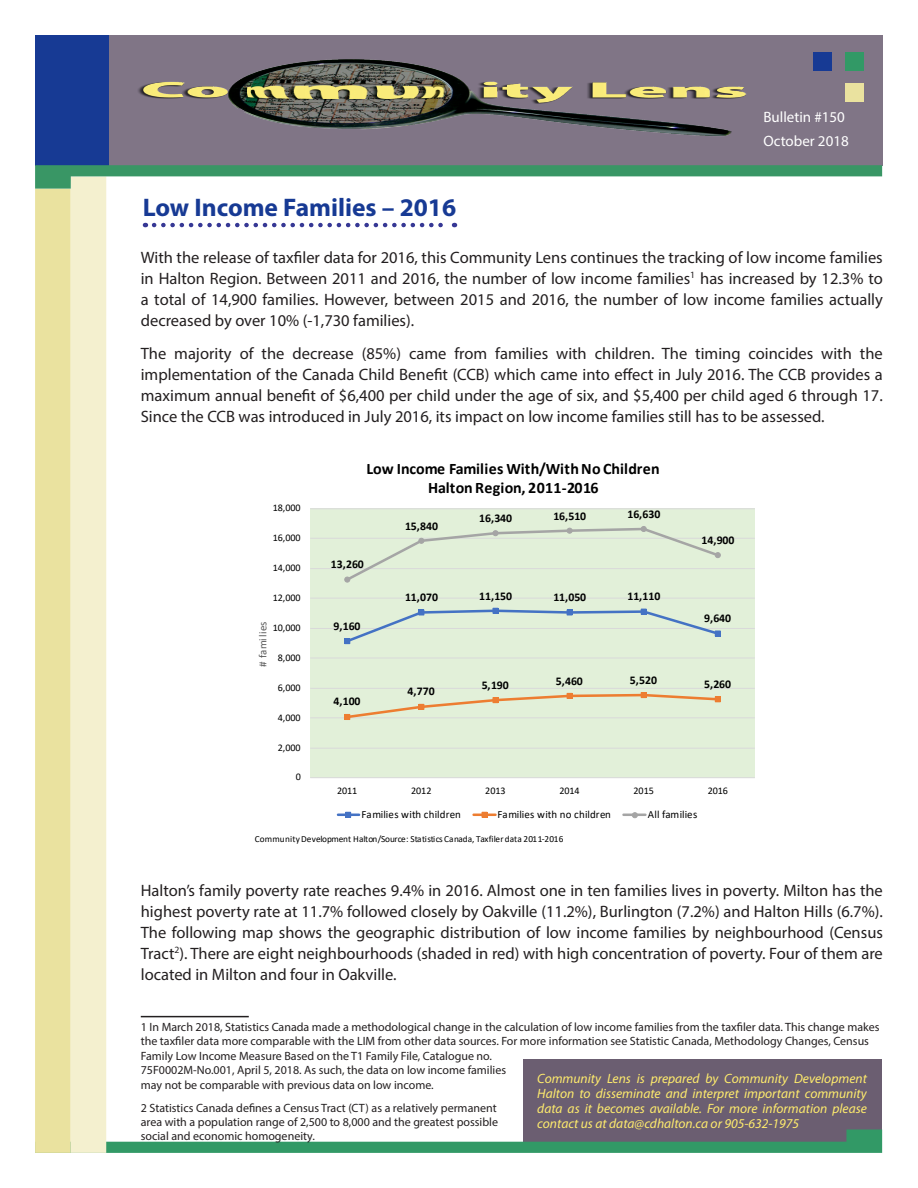
<style>
.page{position:relative;width:918px;height:1188px;background:#fff}
.page>*{position:absolute;margin:0;border:0;box-sizing:border-box;transform-origin:0 0}
.Headline{font:700 25.5px "Myriad Pro";color:#173a94}
.t1{font:16.5px/21px "Myriad Pro";color:#231f20;text-align:justify}
.t2{font:700 16.05px/19.4px "Calibri";letter-spacing:.01em;color:#000;text-align:center}
.Masthead{font:15px/24px "Myriad Pro";color:#fff}
.t3{font:italic 13.5px/15px "Myriad Pro";color:#ffec6d;text-align:justify}
.t4{font:12px/14.4px "Myriad Pro";color:#231f20}
.t5{font:700 11.85px "Calibri";letter-spacing:-.005em;color:#000}
.t6{font:10.95px "Calibri";color:#000}
.t7{font:10.95px "Calibri";letter-spacing:.06em;color:#595959}
.t8{font:10.05px "Calibri";letter-spacing:-.005em;color:#000}
.t9{font:9.3px "Calibri";letter-spacing:.015em;color:#000}
</style>
<div class="page">
<div style="left:523px;top:1060px;width:359px;height:92px;background:#6b5e71"></div>
<div style="left:109px;top:35px;width:774px;height:130px;background:#807586"></div>
<div style="left:35px;top:35px;width:74px;height:130px;background:#173a94"></div>
<svg style="left:106px;top:1129px;width:776px;height:24px"></svg>
<div style="left:35px;top:189px;width:36px;height:964px;background:#eae29f"></div>
<div style="left:71px;top:177px;width:35px;height:976px;background:#f4f0cf"></div>
<svg style="left:35px;top:165px;width:847px;height:24px"></svg>
<div style="left:845px;top:52px;width:18px;height:18px;background:#329966"></div>
<div style="left:845px;top:84px;width:18px;height:18px;background:#eae29f"></div>
<div style="left:813px;top:52px;width:19px;height:18px;background:#173a94"></div>
<svg style="left:154px;top:223px;width:301px;height:4px"></svg>
<hr style="left:141px;top:1016px;width:108px;height:1px;background:#231f20">
<img style="left:138px;top:59px;width:609px;height:77px">
<div style="left:311px;top:508px;width:444px;height:270px;background:#e2f0d9"></div>
<hr style="left:310px;top:748px;width:445px;height:1px;background:#d9d9d9">
<hr style="left:310px;top:717px;width:445px;height:1px;background:#d9d9d9">
<hr style="left:310px;top:688px;width:445px;height:1px;background:#d9d9d9">
<hr style="left:310px;top:658px;width:445px;height:1px;background:#d9d9d9">
<hr style="left:310px;top:628px;width:445px;height:1px;background:#d9d9d9">
<hr style="left:310px;top:598px;width:445px;height:1px;background:#d9d9d9">
<hr style="left:310px;top:568px;width:445px;height:1px;background:#d9d9d9">
<hr style="left:310px;top:538px;width:445px;height:1px;background:#d9d9d9">
<hr style="left:310px;top:508px;width:445px;height:1px;background:#d9d9d9">
<hr style="left:310px;top:777px;width:445px;height:1px;background:#d9d9d9">
<svg style="left:344px;top:608px;width:377px;height:36px"></svg>
<svg style="left:344px;top:692px;width:377px;height:28px"></svg>
<svg style="left:344px;top:526px;width:377px;height:57px"></svg>
<hr style="left:338px;top:814px;width:21px;height:2px;background:#4472c4">
<svg style="left:345px;top:812px;width:6px;height:6px"></svg>
<hr style="left:474px;top:814px;width:22px;height:2px;background:#ed7d31">
<svg style="left:482px;top:812px;width:6px;height:6px"></svg>
<hr style="left:624px;top:814px;width:21px;height:2px;background:#a5a5a5">
<svg style="left:632px;top:812px;width:6px;height:6px"></svg>
<p class="Masthead" style="left:763px;top:105px;width:87px">Bulletin #150<br>October 2018</p>
<p class="Headline" style="left:143px;top:191px;width:315px">Low Income Families – 2016</p>
<p class="t1" style="left:141px;top:247px;width:744px">With the release of taxfiler data for 2016, this Community Lens continues the tracking of low income families in Halton Region. Between 2011 and 2016, the number of low income families<sup>1</sup> has increased by 12.3% to a total of 14,900 families. However, between 2015 and 2016, the number of low income families actually decreased by over 10% (-1,730 families).</p>
<p class="t1" style="left:141px;top:343px;width:744px">The majority of the decrease (85%) came from families with children. The timing coincides with the implementation of the Canada Child Benefit (CCB) which came into effect in July 2016. The CCB provides a maximum annual benefit of $6,400 per child under the age of six, and $5,400 per child aged 6 through 17.<br>Since the CCB was introduced in July 2016, its impact on low income families still has to be assessed.</p>
<p class="t8" style="left:273px;top:501px;width:29px">18,000</p>
<p class="t8" style="left:273px;top:531px;width:29px">16,000</p>
<p class="t8" style="left:273px;top:561px;width:29px">14,000</p>
<p class="t8" style="left:273px;top:591px;width:29px">12,000</p>
<p class="t7" style="left:255px;top:667px;width:47px;rotate:-90deg"># families</p>
<p class="t8" style="left:273px;top:621px;width:29px">10,000</p>
<p class="t8" style="left:278px;top:650px;width:24px">8,000</p>
<p class="t8" style="left:278px;top:680px;width:24px">6,000</p>
<p class="t8" style="left:278px;top:710px;width:24px">4,000</p>
<p class="t8" style="left:278px;top:740px;width:24px">2,000</p>
<p class="t8" style="left:296px;top:770px;width:7px">0</p>
<p class="t2" style="left:367px;top:459px;width:295px">Low Income Families With/With No Children<br>Halton Region, 2011-2016</p>
<p class="t5" style="left:331px;top:556px;width:34px">13,260</p>
<p class="t5" style="left:334px;top:617px;width:29px">9,160</p>
<p class="t5" style="left:334px;top:693px;width:29px">4,100</p>
<p class="t5" style="left:405px;top:517px;width:34px">15,840</p>
<p class="t5" style="left:479px;top:510px;width:34px">16,340</p>
<p class="t5" style="left:553px;top:507px;width:34px">16,510</p>
<p class="t5" style="left:627px;top:505px;width:34px">16,630</p>
<p class="t5" style="left:405px;top:589px;width:34px">11,070</p>
<p class="t5" style="left:479px;top:587px;width:34px">11,150</p>
<p class="t5" style="left:553px;top:589px;width:34px">11,050</p>
<p class="t5" style="left:627px;top:588px;width:34px">11,110</p>
<p class="t5" style="left:702px;top:531px;width:34px">14,900</p>
<p class="t5" style="left:704px;top:610px;width:29px">9,640</p>
<p class="t5" style="left:408px;top:683px;width:29px">4,770</p>
<p class="t5" style="left:482px;top:677px;width:29px">5,190</p>
<p class="t5" style="left:556px;top:673px;width:29px">5,460</p>
<p class="t5" style="left:630px;top:672px;width:29px">5,520</p>
<p class="t5" style="left:704px;top:676px;width:29px">5,260</p>
<p class="t8" style="left:337px;top:783px;width:22px">2011</p>
<p class="t8" style="left:411px;top:783px;width:22px">2012</p>
<p class="t8" style="left:485px;top:783px;width:22px">2013</p>
<p class="t8" style="left:559px;top:783px;width:22px">2014</p>
<p class="t8" style="left:634px;top:783px;width:22px">2015</p>
<p class="t8" style="left:708px;top:783px;width:22px">2016</p>
<p class="t6" style="left:362px;top:807px;width:101px">Families with children</p>
<p class="t6" style="left:497px;top:807px;width:115px">Families with no children</p>
<p class="t6" style="left:648px;top:807px;width:51px">All families</p>
<p class="t9" style="left:255px;top:832px;width:310px">Community Development Halton/Source: Statistics Canada, Taxfiler data 2011-2016</p>
<p class="t1" style="left:141px;top:880px;width:744px">Halton’s family poverty rate reaches 9.4% in 2016. Almost one in ten families lives in poverty. Milton has the highest poverty rate at 11.7% followed closely by Oakville (11.2%), Burlington (7.2%) and Halton Hills (6.7%).<br>The following map shows the geographic distribution of low income families by neighbourhood (Census Tract<sup>2</sup>). There are eight neighbourhoods (shaded in red) with high concentration of poverty. Four of them are located in Milton and four in Oakville.</p>
<p class="t4" style="left:141px;top:1020px;width:740px">1 In March 2018, Statistics Canada made a methodological change in the calculation of low income families from the taxfiler data. This change makes the taxfiler data more comparable with the LIM from other data sources. For more information see Statistic Canada, Methodology Changes, Census Family Low Income Measure Based on the T1 Family File, Catalogue no.<br>75F0002M-No.001, April 5, 2018. As such, the data on low income families<br>may not be comparable with previous data on low income.</p>
<p class="t4" style="left:141px;top:1100px;width:359px;text-align:justify">2 Statistics Canada defines a Census Tract (CT) as a relatively permanent area with a population range of 2,500 to 8,000 and the greatest possible social and economic homogeneity.</p>
<p class="t3" style="left:537px;top:1070px;width:331px">Community Lens is prepared by Community Development Halton to disseminate and interpret important community data as it becomes available. For more information please contact us at data@cdhalton.ca or 905-632-1975</p>
</div>
